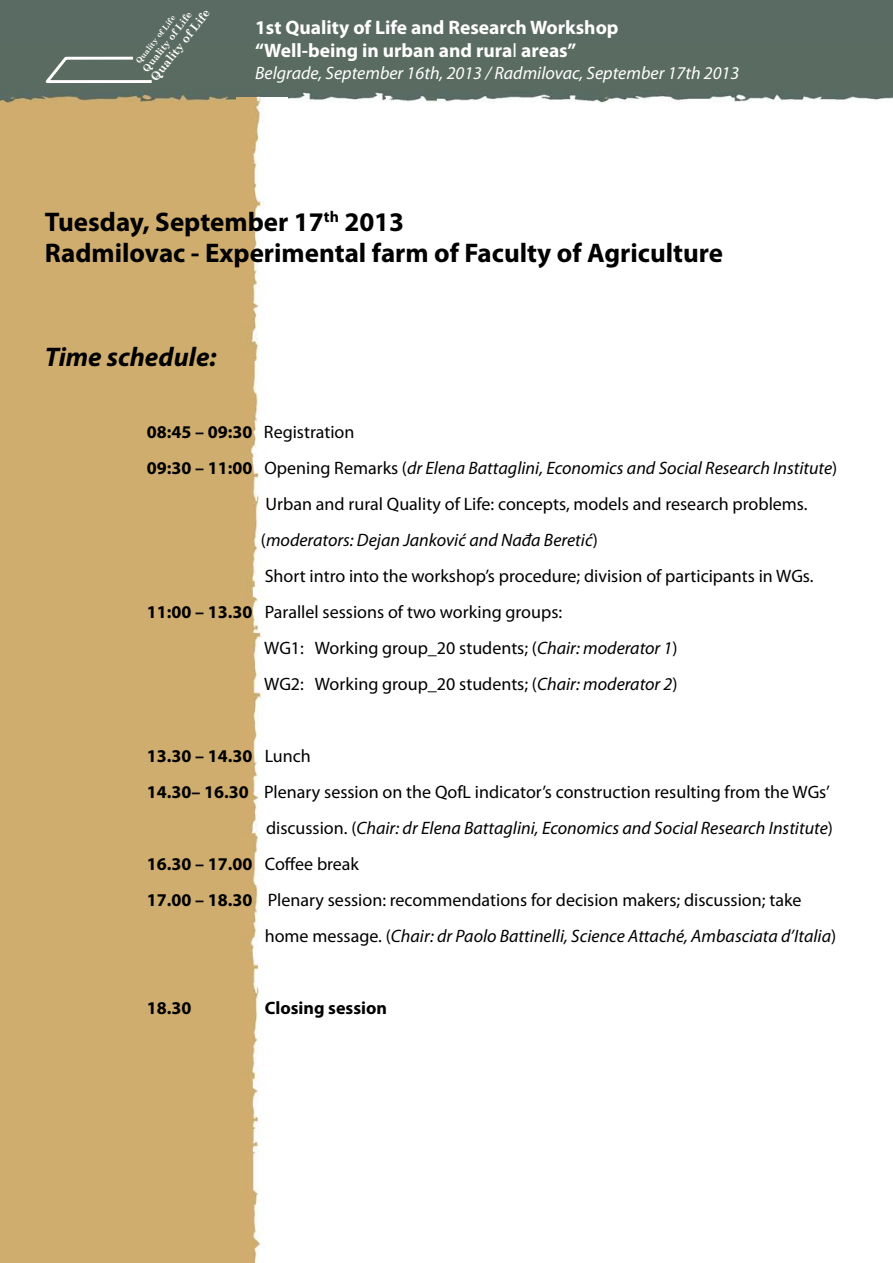
<style>
.page{position:relative;width:893px;height:1263px;background:#fff}
.page>*{position:absolute;margin:0;border:0;box-sizing:border-box;transform-origin:0 0}
.t1{font:700 27px/31.5px "Myriad Pro";color:#000}
.t2{font:italic 700 27px "Myriad Pro";color:#000}
.t3{font:700 19.5px/23.4px "Myriad Pro";color:#fff}
.t4{font:18px "Myriad Pro";color:#000}
.t5{font:italic 18px "Myriad Pro";color:#000}
.t6{font:700 18px "Myriad Pro";color:#000}
.t7{font:italic 18px "Myriad Pro";color:#fff}
.t8{font:700 11.7px "Century Schoolbook";color:#fff}
.t9{font:700 9.75px "Century Schoolbook";color:#fff}
.t10{font:700 7.8px "Century Schoolbook";color:#fff}
.s1{font-weight:400}
.s2{font-weight:700}
.s3{font-weight:700;font-style:normal}
.s4{font-style:normal}
.s5{font-style:italic}
</style>
<div class="page">
<div style="left:0;top:0;width:255px;height:1263px;background:#cfad6e"></div>
<div style="left:0;top:0;width:893px;height:98px;background:#5a6b63"></div>
<img style="left:0;top:91px;width:893px;height:12px">
<img style="left:236px;top:98px;width:51px;height:1165px">
<svg style="left:45px;top:56px;width:107px;height:27px"></svg>
<p class="t8" style="left:146px;top:74px;width:89px;rotate:-52deg">Quality of Life</p>
<p class="t3" style="left:255px;top:15px;width:365px">1st Quality of Life and Research Workshop “Well-being in urban and rura<span class="s1">l</span> areas”</p>
<p class="t9" style="left:139px;top:66px;width:75px;rotate:-52deg">Quality of Life</p>
<p class="t10" style="left:133px;top:59px;width:60px;rotate:-52deg">Quality of Life</p>
<p class="t7" style="left:255px;top:62px;width:486px">Belgrade, September 16th, 2013 / Radmilovac, September 17th 2013</p>
<h1 class="t1" style="left:45px;top:205px;width:680px">Tuesday, September 17<sup>th</sup> 2013<br>Radmilovac - Experimental farm of Faculty of Agriculture</h1>
<h1 class="t2" style="left:45px;top:339px;width:173px">Time schedule:</h1>
<p class="t4" style="left:147px;top:421px;width:209px"><span class="s2">08:45 – 09:30</span> Registration</p>
<p class="t5" style="left:147px;top:457px;width:692px"><span class="s3">09:30 – 11:00</span> <span class="s4">Opening Remarks (</span>dr Elena Battaglini, Economics and Social Research Institute<span class="s4">)</span></p>
<p class="t4" style="left:266px;top:493px;width:543px">Urban and rural Quality of Life: concepts, models and research problems.</p>
<p class="t5" style="left:261px;top:529px;width:338px"><span class="s4">(</span>moderators: Dejan Janković and Nađa Beretić<span class="s4">)</span></p>
<p class="t4" style="left:265px;top:565px;width:550px">Short intro into the workshop’s procedure; division of participants in WGs.</p>
<p class="t4" style="left:147px;top:601px;width:417px"><span class="s2">11:00 – 13.30</span> Parallel sessions of two working groups:</p>
<p class="t4" style="left:264px;top:637px;width:415px">WG1: Working group_20 students; (<span class="s5">Chair: moderator 1</span>)</p>
<p class="t4" style="left:264px;top:673px;width:415px">WG2: Working group_20 students; (<span class="s5">Chair: moderator 2</span>)</p>
<p class="t6" style="left:147px;top:744px;width:165px">13.30 – 14.30 <span class="s1">Lunch</span></p>
<p class="t4" style="left:147px;top:781px;width:684px"><span class="s2">14.30– 16.30</span> Plenary session on the QofL indicator’s construction resulting from the WGs’</p>
<p class="t5" style="left:266px;top:817px;width:568px"><span class="s4">discussion. (</span>Chair: dr Elena Battaglini, Economics and Social Research Institute<span class="s4">)</span></p>
<p class="t6" style="left:147px;top:852px;width:214px">16.30 – 17.00 <span class="s1">Coffee break</span></p>
<p class="t4" style="left:147px;top:889px;width:656px"><span class="s2">17.00 – 18.30</span> Plenary session: recommendations for decision makers; discussion; take</p>
<p class="t5" style="left:265px;top:925px;width:573px"><span class="s4">home message. (</span>Chair: dr Paolo Battinelli, Science Attaché, Ambasciata d’Italia<span class="s4">)</span></p>
<p class="t6" style="left:147px;top:996px;width:46px">18.30</p>
<p class="t6" style="left:265px;top:996px;width:124px">Closing session</p>
</div>
